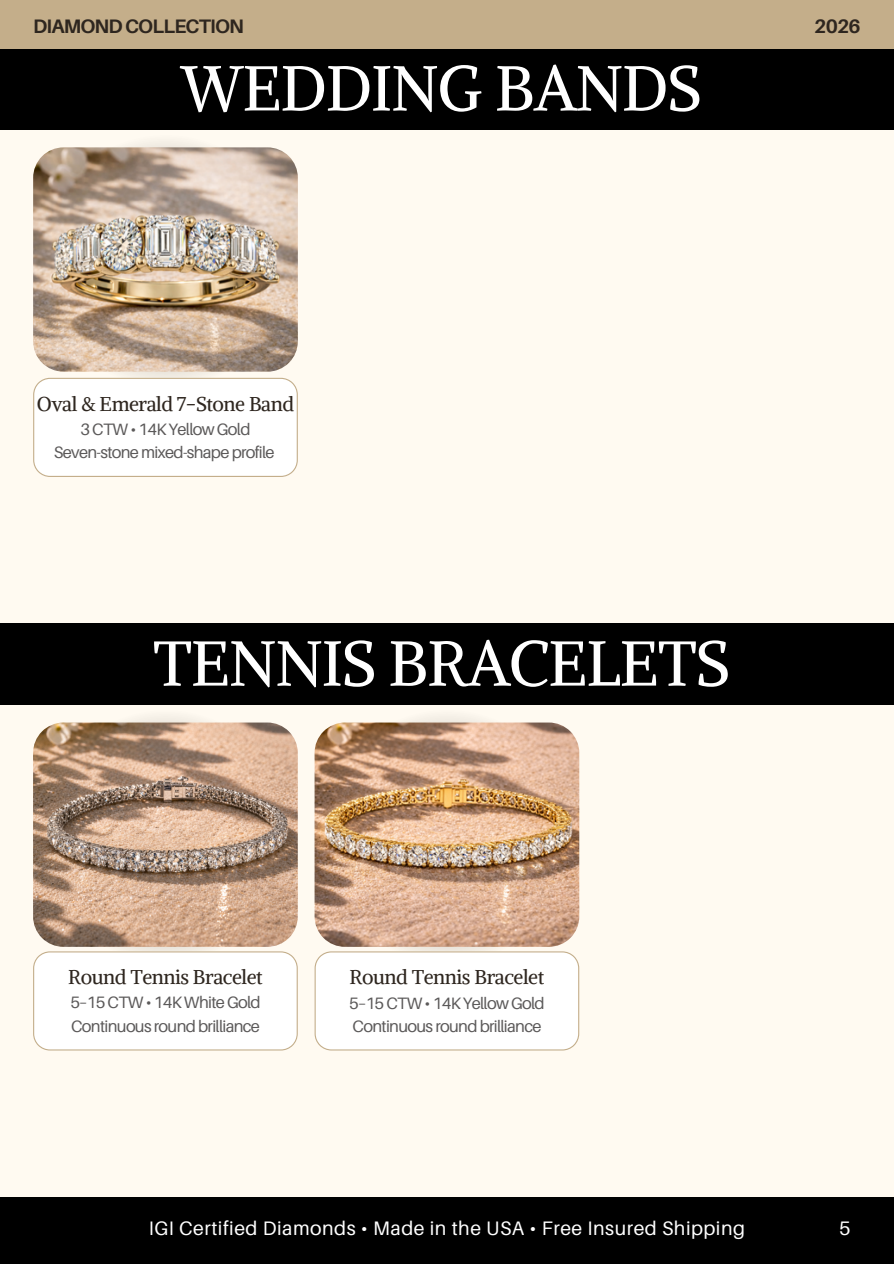
<style>
.page{position:relative;width:894px;height:1264px;background:#fff}
.page>*{position:absolute;margin:0;border:0;box-sizing:border-box;transform-origin:0 0}
.t1{font:63px "Alike";letter-spacing:-.02em;color:#fff}
.t2{font:19.95px "Alike";letter-spacing:-.02em;color:#2e261f}
.t3{font:19.5px "Aileron";letter-spacing:.025em;color:#fff}
.t4{font:700 19.5px "Aileron";letter-spacing:-.04em;color:#2e261f}
.t5{font:16.5px "Aileron";letter-spacing:-.04em;color:#5b5959}
</style>
<div class="page">
<div style="left:0;top:0;width:893px;height:1263px;background:#fffaf1"></div>
<svg style="left:27px;top:122px;width:277px;height:277px"></svg>
<div style="left:0;top:48px;width:893px;height:82px;background:#000"></div>
<img style="left:33px;top:147px;width:265px;height:225px">
<div style="left:33px;top:378px;width:265px;height:99px;background:#fff"></div>
<div style="left:0;top:1196px;width:893px;height:67px;background:#000"></div>
<div style="left:0;top:0;width:893px;height:48px;background:#c4ae8a"></div>
<div style="left:0;top:623px;width:893px;height:82px;background:#000"></div>
<svg style="left:27px;top:697px;width:277px;height:277px"></svg>
<svg style="left:308px;top:697px;width:277px;height:277px"></svg>
<img style="left:33px;top:722px;width:265px;height:224px">
<div style="left:33px;top:951px;width:265px;height:99px;background:#fff"></div>
<img style="left:314px;top:722px;width:265px;height:224px">
<div style="left:314px;top:951px;width:265px;height:99px;background:#fff"></div>
<p class="t4" style="left:33px;top:14px;width:212px">DIAMONDCOLLECTION</p>
<h1 class="t1" style="left:181px;top:48px;width:521px">WEDDING BANDS</h1>
<p class="t4" style="left:814px;top:14px;width:48px">2026</p>
<p class="t2" style="left:37px;top:391px;width:259px">Oval &amp; Emerald 7-Stone Band</p>
<p class="t5" style="left:80px;top:418px;width:172px">3 CTW • 14K Yellow Gold</p>
<p class="t5" style="left:54px;top:442px;width:222px">Seven-stone mixed-shape profile</p>
<h1 class="t1" style="left:153px;top:623px;width:578px">TENNIS BRACELETS</h1>
<p class="t2" style="left:68px;top:964px;width:196px">Round Tennis Bracelet</p>
<p class="t2" style="left:349px;top:964px;width:196px">Round Tennis Bracelet</p>
<p class="t5" style="left:71px;top:1015px;width:190px">Continuous round brilliance</p>
<p class="t5" style="left:352px;top:1015px;width:190px">Continuous round brilliance</p>
<p class="t5" style="left:70px;top:991px;width:192px">5–15 CTW • 14K White Gold</p>
<p class="t5" style="left:349px;top:992px;width:197px">5–15 CTW • 14K Yellow Gold</p>
<p class="t3" style="left:149px;top:1215px;width:597px">IGI Certified Diamonds • Made in the USA • Free Insured Shipping</p>
<p class="t3" style="left:839px;top:1215px;width:13px">5</p>
</div>
